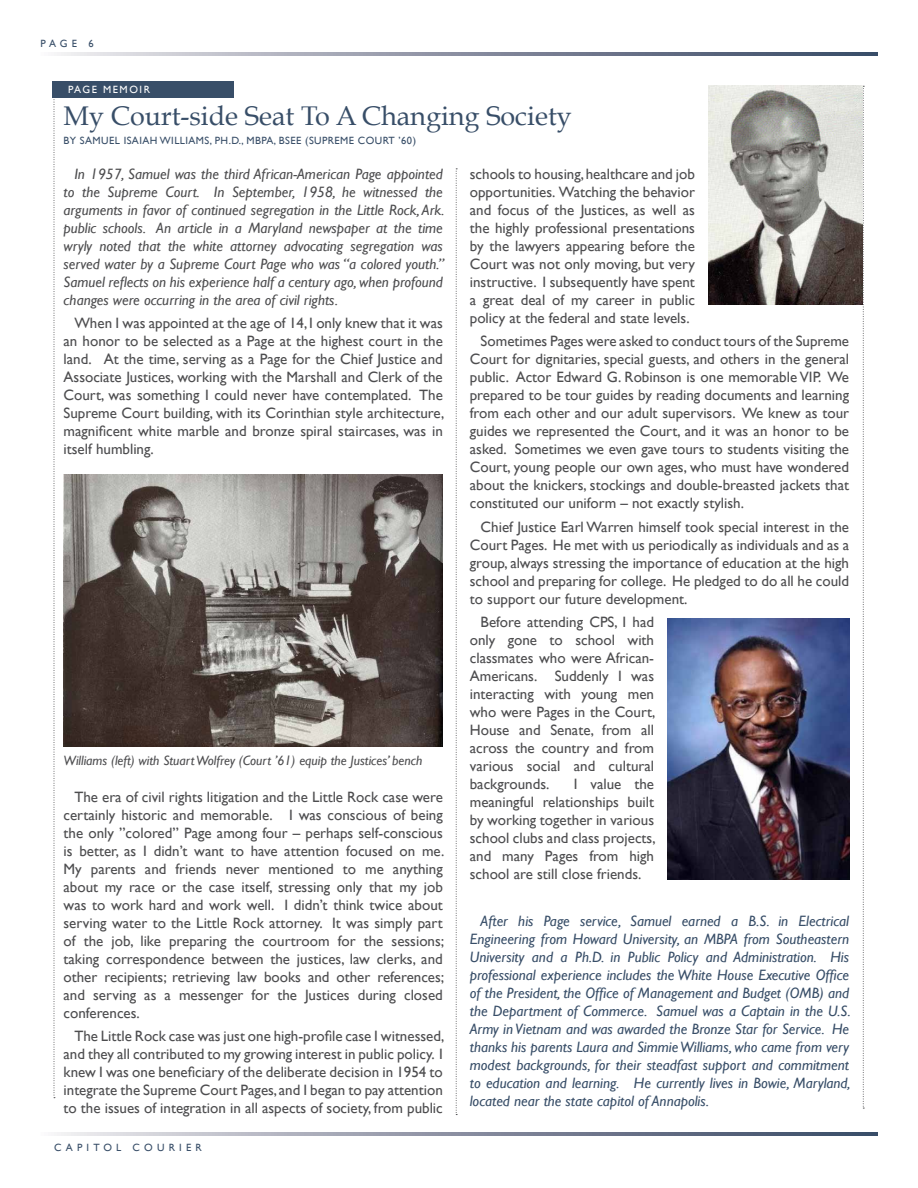
<style>
.page{position:relative;width:918px;height:1188px;background:#fff}
.page>*{position:absolute;margin:0;border:0;box-sizing:border-box;transform-origin:0 0}
.t1{font:27px "Book Antiqua";color:#384e68}
.t2{font:15px/18px "Gill Sans";color:#4d4d4f;text-align:justify}
.t3{font:italic 15px/18px "Gill Sans";color:#384e68;text-align:justify}
.t4{font:italic 15px/18px "Gill Sans";color:#4d4d4f;text-align:justify}
.t5{font:italic 13.5px "Gill Sans";color:#4d4d4f}
.t6{font:10.5px "Gill Sans";letter-spacing:.04em;color:#384e68}
.t7{font:10.5px "Gill Sans";letter-spacing:.4em;color:#384e68}
.t8{font:10.5px "Gill Sans";letter-spacing:.15em;color:#fff}
</style>
<div class="page">
<svg style="left:57px;top:53px;width:821px;height:2px;background:#8c92a3"></svg>
<svg style="left:57px;top:1133px;width:821px;height:2px;background:#8c92a3"></svg>
<svg style="left:863px;top:86px;width:1px;height:1023px"></svg>
<svg style="left:54px;top:97px;width:1px;height:1001px"></svg>
<div style="left:52px;top:81px;width:181px;height:16px;background:#384e68"></div>
<svg style="left:456px;top:168px;width:1px;height:947px"></svg>
<img style="left:64px;top:475px;width:379px;height:272px">
<img style="left:708px;top:85px;width:155px;height:220px">
<img style="left:668px;top:618px;width:181px;height:261px">
<p class="t6" style="left:40px;top:37px;width:55px">page 6</p>
<p class="t8" style="left:68px;top:83px;width:84px">Page Memoir</p>
<h1 class="t1" style="left:64px;top:99px;width:510px">My Court-side Seat To A Changing Society</h1>
<p class="t6" style="left:64px;top:135px;width:158px">by Samuel Isaiah Williams, Ph.D.</p>
<p class="t6" style="left:242px;top:135px;width:50px">, MBPA, BSEE</p>
<p class="t6" style="left:305px;top:135px;width:112px">(Supreme Court ’60)</p>
<p class="t4" style="left:64px;top:165px;width:382px;text-indent:11px">In 1957, Samuel was the third African-American Page appointed to the Supreme Court. In September, 1958, he witnessed the arguments in favor of continued segregation in the Little Rock, Ark. public schools. An article in a Maryland newspaper at the time wryly noted that the white attorney advocating segregation was served water by a Supreme Court Page who was “a colored youth.” Samuel reflects on his experience half a century ago, when profound changes were occurring in the area of civil rights.</p>
<p class="t2" style="left:64px;top:314px;width:382px;text-indent:11px">When I was appointed at the age of 14, I only knew that it was an honor to be selected as a Page at the highest court in the land. At the time, serving as a Page for the Chief Justice and Associate Justices, working with the Marshall and Clerk of the Court, was something I could never have contemplated. The Supreme Court building, with its Corinthian style architecture, magnificent white marble and bronze spiral staircases, was in itself humbling.</p>
<p class="t5" style="left:64px;top:753px;width:361px">Williams (left) with Stuart Wolfrey (Court ’61) equip the Justices’ bench</p>
<p class="t2" style="left:64px;top:788px;width:382px;text-indent:11px">The era of civil rights litigation and the Little Rock case were certainly historic and memorable. I was conscious of being the only ”colored” Page among four – perhaps self-conscious is better, as I didn’t want to have attention focused on me.<br>My parents and friends never mentioned to me anything about my race or the case itself, stressing only that my job was to work hard and work well. I didn’t think twice about serving water to the Little Rock attorney. It was simply part of the job, like preparing the courtroom for the sessions; taking correspondence between the justices, law clerks, and other recipients; retrieving law books and other references; and serving as a messenger for the Justices during closed conferences.</p>
<p class="t2" style="left:64px;top:1027px;width:382px;text-indent:11px">The Little Rock case was just one high-profile case I witnessed, and they all contributed to my growing interest in public policy. I knew I was one beneficiary of the deliberate decision in 1954 to integrate the Supreme Court Pages, and I began to pay attention to the issues of integration in all aspects of society, from public</p>
<p class="t7" style="left:54px;top:1141px;width:149px">Capitol courier</p>
<p class="t2" style="left:470px;top:165px;width:227px">schools to housing, healthcare and job opportunities. Watching the behavior and focus of the Justices, as well as the highly professional presentations by the lawyers appearing before the Court was not only moving, but very instructive. I subsequently have spent a great deal of my career in public policy at the federal and state levels.</p>
<p class="t2" style="left:470px;top:332px;width:381px;text-indent:11px">Sometimes Pages were asked to conduct tours of the Supreme Court for dignitaries, special guests, and others in the general public. Actor Edward G. Robinson is one memorable VIP. We prepared to be tour guides by reading documents and learning from each other and our adult supervisors. We knew as tour guides we represented the Court, and it was an honor to be asked. Sometimes we even gave tours to students visiting the Court, young people our own ages, who must have wondered about the knickers, stockings and double-breasted jackets that constituted our uniform – not exactly stylish.</p>
<p class="t2" style="left:470px;top:518px;width:381px;text-indent:11px">Chief Justice Earl Warren himself took special interest in the Court Pages. He met with us periodically as individuals and as a group, always stressing the importance of education at the high school and preparing for college. He pledged to do all he could to support our future development.</p>
<p class="t2" style="left:470px;top:613px;width:186px;text-indent:11px">Before attending CPS, I had only gone to school with classmates who were African-Americans.</p>
<p class="t2" style="left:470px;top:667px;width:187px;text-indent:85px">Suddenly I was interacting with young men who were Pages in the Court, House and Senate, from all across the country and from various social and cultural backgrounds.</p>
<p class="t2" style="left:470px;top:775px;width:187px;text-indent:104px">I value the meaningful relationships built by working together in various school clubs and class projects, and many Pages from high school are still close friends.</p>
<p class="t3" style="left:470px;top:912px;width:382px;text-indent:11px">After his Page service, Samuel earned a B.S. in Electrical Engineering from Howard University, an MBPA from Southeastern University and a Ph.D. in Public Policy and Administration. His professional experience includes the White House Executive Office of the President, the Office of Management and Budget (OMB) and the Department of Commerce. Samuel was a Captain in the U.S.<br>Army in Vietnam and was awarded the Bronze Star for Service. He thanks his parents Laura and Simmie Williams, who came from very modest backgrounds, for their steadfast support and commitment to education and learning. He currently lives in Bowie, Maryland, located near the state capitol of Annapolis.</p>
</div>
